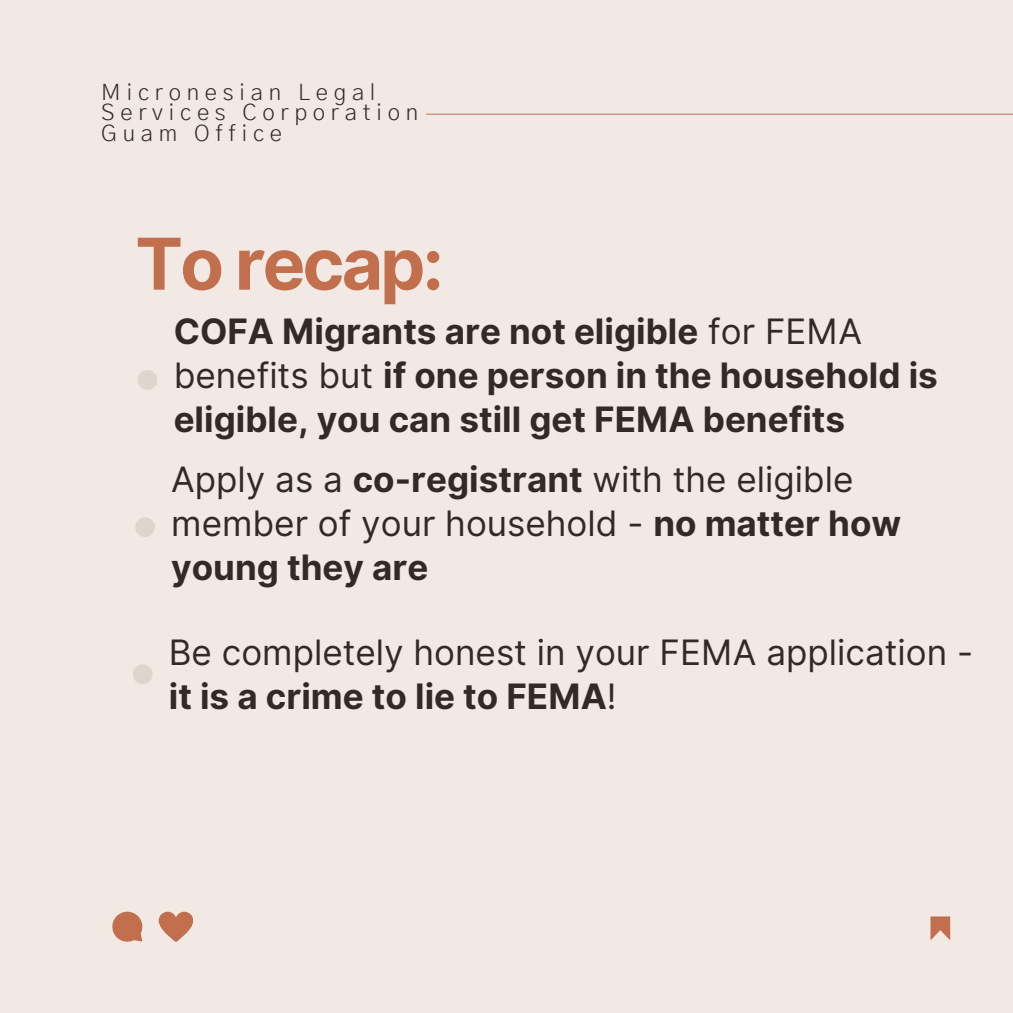
<style>
.page{position:relative;width:1013px;height:1013px;background:#fff}
.page>*{position:absolute;margin:0;border:0;box-sizing:border-box;transform-origin:0 0}
.t1{font:700 71.38px "Inter";letter-spacing:-.04em;color:#c26f4d}
.t2{font:35px/44px "Inter";color:#332a28}
.t3{font:700 35px/44px "Inter";color:#332a28}
.t4{font:300 22.5px/20.6px "Gothic A1";letter-spacing:.255em;color:#332a28}
.s1{font-weight:400}
.s2{font-weight:700}
</style>
<div class="page">
<div style="left:0;top:0;width:1012px;height:1012px;background:#f2e9e4"></div>
<svg style="left:930px;top:916px;width:20px;height:23px"></svg>
<hr style="left:426px;top:114px;width:586px;height:1px;background:#c26f4d">
<svg style="left:138px;top:370px;width:19px;height:20px"></svg>
<svg style="left:135px;top:517px;width:20px;height:20px"></svg>
<svg style="left:133px;top:664px;width:19px;height:20px"></svg>
<svg style="left:112px;top:911px;width:30px;height:30px"></svg>
<svg style="left:159px;top:911px;width:34px;height:31px"></svg>
<p class="t4" style="left:101px;top:83px;width:318px">Micronesian Legal<br>Services Corporation<br>Guam Office</p>
<p class="t1" style="left:135px;top:221px;width:310px">To recap:</p>
<p class="t3" style="left:174px;top:309px;width:765px">COFA Migrants are not eligible <span class="s1">for FEMA benefits but</span> if one person in the household is eligible, you can still get FEMA benefits</p>
<p class="t2" style="left:171px;top:457px;width:731px">Apply as a <span class="s2">co-registrant</span> with the eligible member of your household - <span class="s2">no matter how young they are</span></p>
<p class="t2" style="left:169px;top:630px;width:805px">Be completely honest in your FEMA application - <span class="s2">it is a crime to lie to FEMA</span>!</p>
</div>
